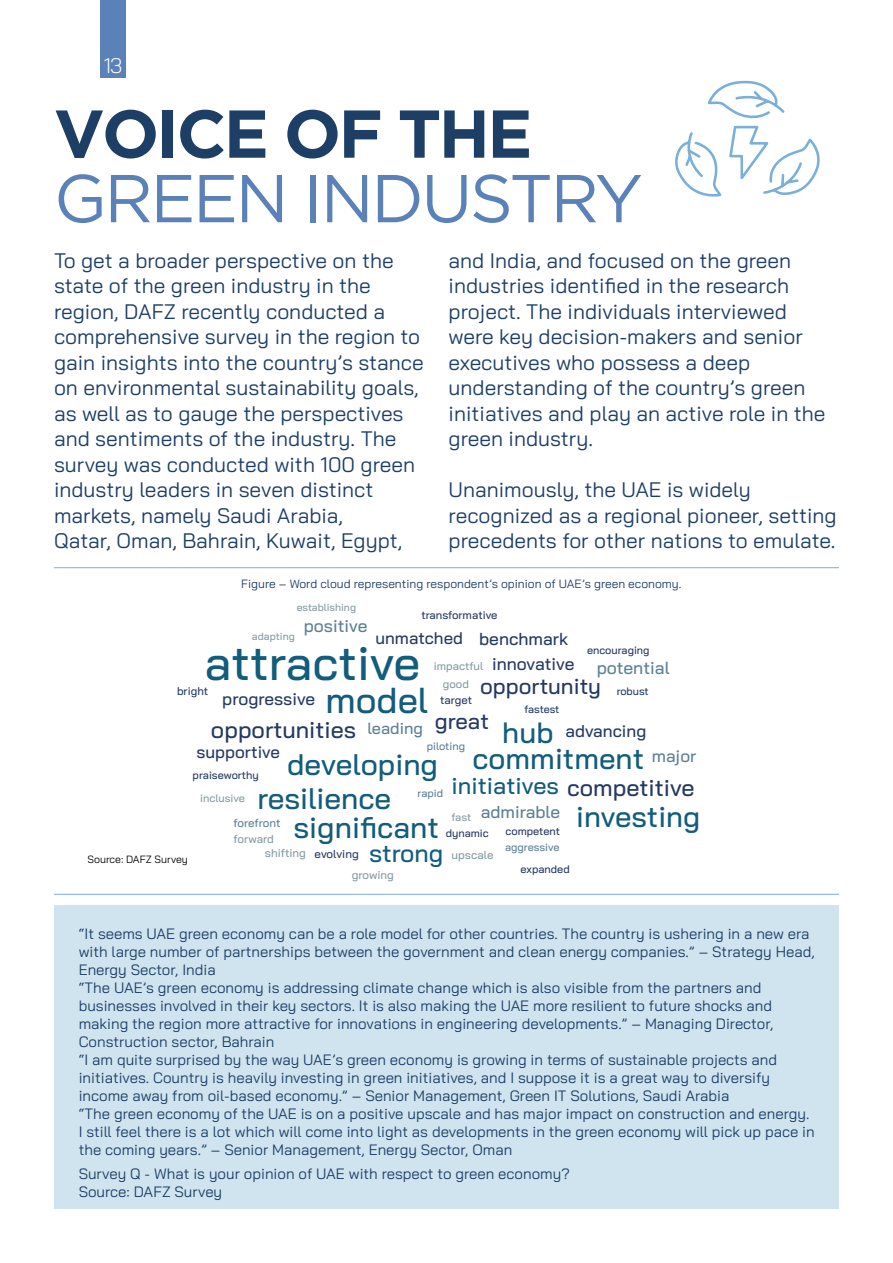
<style>
.page{position:relative;width:893px;height:1263px;background:#fff}
.page>*{position:absolute;margin:0;border:0;box-sizing:border-box;transform-origin:0 0}
.t1{font:67.5px "Gotham";letter-spacing:-.04em;color:#5b82b8}
.t2{font:700 67.5px "Gotham";letter-spacing:-.04em;color:#1d3f66}
.t3{font:500 47.85px "Bai Jamjuree";color:#125c7c}
.t4{font:500 36.15px "Bai Jamjuree";color:#125c7c}
.t5{font:500 29.7px/29.7px "Bai Jamjuree";color:#125c7c}
.t6{font:500 29.4px "Bai Jamjuree";color:#125c7c}
.t7{font:500 29.25px "Bai Jamjuree";color:#125c7c}
.t8{font:500 24.75px "Bai Jamjuree";color:#125c7c}
.t9{font:500 23.4px "Bai Jamjuree";color:#125c7c}
.t10{font:500 23.25px "Bai Jamjuree";color:#253a62}
.t11{font:500 22.05px/34.5px "Bai Jamjuree";color:#253a62}
.t12{font:21px/25.5px "Bai Jamjuree";color:#1d3f66}
.t13{font:300 21px "Bai Jamjuree";color:#fff}
.t14{font:500 17.4px "Bai Jamjuree";color:#5c8197}
.t15{font:500 17.25px/25.3px "Bai Jamjuree";color:#253a62}
.t16{font:500 17.25px "Bai Jamjuree";color:#5c8197}
.t17{font:500 16.95px "Bai Jamjuree";color:#253a62}
.t18{font:500 16.95px "Bai Jamjuree";color:#5c8197}
.t19{font:500 16.8px "Bai Jamjuree";color:#253a62}
.t20{font:500 16.2px "Bai Jamjuree";color:#5c8197}
.t21{font:15px/18px "Bai Jamjuree";color:#1d3f66}
.t22{font:12px "Bai Jamjuree";color:#1d3f66}
.t23{font:500 11.55px "Bai Jamjuree";color:#849ba3}
.t24{font:500 11.55px "Bai Jamjuree";letter-spacing:-.005em;color:#5c8197}
.t25{font:500 11.55px "Bai Jamjuree";color:#253a62}
.t26{font:500 11.25px "Bai Jamjuree";color:#253a62}
.t27{font:500 11.1px "Bai Jamjuree";color:#253a62}
.t28{font:500 11.1px/18.3px "Bai Jamjuree";color:#849ba3;text-align:center}
.t29{font:500 10.95px "Bai Jamjuree";color:#253a62}
.t30{font:500 10.95px "Bai Jamjuree";color:#849ba3}
.t31{font:500 10.8px "Bai Jamjuree";color:#253a62}
.t32{font:500 10.8px "Bai Jamjuree";color:#5c8197}
.t33{font:500 10.8px "Bai Jamjuree";color:#849ba3}
.t34{font:500 10.65px "Bai Jamjuree";letter-spacing:-.005em;color:#253a62}
.t35{font:10.5px "Bai Jamjuree";color:#040503}
.t36{font:500 10.35px "Bai Jamjuree";color:#849ba3}
</style>
<div class="page">
<div style="left:100px;top:0;width:26px;height:78px;background:#5b82b8"></div>
<div style="left:54px;top:906px;width:785px;height:303px;background:#d0e4ef"></div>
<hr style="left:54px;top:567px;width:785px;height:1px;background:#7aaeda">
<hr style="left:54px;top:894px;width:785px;height:1px;background:#7aaeda">
<svg style="left:675px;top:80px;width:145px;height:117px"></svg>
<h3 class="t13" style="left:104px;top:48px;width:20px">13</h3>
<h1 class="t2" style="left:54px;top:95px;width:480px">VOICE OF THE</h1>
<h1 class="t1" style="left:54px;top:161px;width:591px">GREEN INDUSTRY</h1>
<p class="t12" style="left:54px;top:247px;width:371px">To get a broader perspective on the state of the green industry in the region, DAFZ recently conducted a comprehensive survey in the region to gain insights into the country s’ stance on environmental sustainability goals, as well as to gauge the perspectives and sentiments of the industry. The survey was conducted with 100 green industry leaders in seven distinct markets, namely Saudi Arabia,<br>Qatar, Oman, Bahrain, Kuwait, Egypt,</p>
<p class="t12" style="left:449px;top:247px;width:378px">and India, and focused on the green industries identified in the research project. The individuals interviewed were key decision-makers and senior executives who possess a deep understanding of the country s’ green initiatives and play an active role in the green industry.</p>
<h3 class="t12" style="left:449px;top:477px;width:390px">Unanimously, the UAE is widely recognized as a regional pioneer, setting precedents for other nations to emulate.</h3>
<p class="t22" style="left:241px;top:574px;width:442px">Figure – Word cloud representing respondent s’ opinion of UAE s’ green economy.</p>
<p class="t36" style="left:297px;top:601px;width:61px">establishing</p>
<p class="t27" style="left:421px;top:609px;width:78px">transformative</p>
<p class="t16" style="left:304px;top:616px;width:65px">positive</p>
<h2 class="t3" style="left:205px;top:635px;width:217px">attractive</h2>
<h3 class="t4" style="left:325px;top:680px;width:104px">model</h3>
<p class="t19" style="left:376px;top:628px;width:89px">unmatched</p>
<p class="t36" style="left:252px;top:630px;width:44px">adapting</p>
<p class="t15" style="left:492px;top:626px;width:84px;text-indent:-13px">benchmark innovative</p>
<p class="t31" style="left:587px;top:644px;width:64px">encouraging</p>
<p class="t14" style="left:597px;top:658px;width:74px">potential</p>
<p class="t28" style="left:434px;top:657px;width:51px">impactful good</p>
<h3 class="t11" style="left:435px;top:669px;width:168px;text-indent:45px">opportunity great</h3>
<p class="t26" style="left:177px;top:684px;width:33px">bright</p>
<p class="t34" style="left:617px;top:685px;width:34px">robust</p>
<p class="t15" style="left:222px;top:687px;width:94px">progressive</p>
<p class="t26" style="left:440px;top:694px;width:33px">target</p>
<p class="t34" style="left:524px;top:703px;width:37px">fastest</p>
<h3 class="t10" style="left:211px;top:716px;width:147px">opportunities</h3>
<p class="t17" style="left:196px;top:742px;width:85px">supportive</p>
<p class="t29" style="left:193px;top:769px;width:68px">praiseworthy</p>
<p class="t30" style="left:200px;top:792px;width:46px">inclusive</p>
<p class="t24" style="left:234px;top:816px;width:48px">forefront</p>
<p class="t23" style="left:234px;top:832px;width:42px">forward</p>
<p class="t25" style="left:315px;top:847px;width:46px">evolving</p>
<h3 class="t7" style="left:502px;top:716px;width:53px">hub</h3>
<p class="t20" style="left:367px;top:719px;width:57px">leading</p>
<p class="t17" style="left:565px;top:721px;width:82px">advancing</p>
<p class="t32" style="left:427px;top:740px;width:40px">piloting</p>
<h3 class="t6" style="left:473px;top:741px;width:173px">commitment</h3>
<p class="t18" style="left:652px;top:746px;width:46px">major</p>
<h3 class="t5" style="left:287px;top:750px;width:153px">developing</h3>
<h3 class="t9" style="left:452px;top:772px;width:109px">initiatives</h3>
<h3 class="t10" style="left:567px;top:775px;width:129px">competitive</h3>
<h3 class="t5" style="left:294px;top:783px;width:147px;text-indent:-36px">resilience significant</h3>
<h3 class="t8" style="left:369px;top:839px;width:76px">strong</h3>
<p class="t32" style="left:418px;top:786px;width:27px">rapid</p>
<p class="t16" style="left:481px;top:802px;width:81px">admirable</p>
<h3 class="t7" style="left:576px;top:800px;width:126px">investing</h3>
<p class="t33" style="left:452px;top:811px;width:21px">fast</p>
<p class="t31" style="left:506px;top:825px;width:56px">competent</p>
<p class="t31" style="left:446px;top:827px;width:45px">dynamic</p>
<p class="t32" style="left:505px;top:840px;width:56px">aggressive</p>
<p class="t23" style="left:265px;top:846px;width:43px">shifting</p>
<p class="t23" style="left:452px;top:848px;width:43px">upscale</p>
<p class="t35" style="left:87px;top:850px;width:102px">Source: DAFZ Survey</p>
<p class="t31" style="left:521px;top:862px;width:51px">expanded</p>
<p class="t23" style="left:352px;top:868px;width:44px">growing</p>
<p class="t21" style="left:79px;top:924px;width:738px">“It seems UAE green economy can be a role model for other countries. The country is ushering in a new era with large number of partnerships between the government and clean energy companies.” – Strategy Head, Energy Sector, India<br>“The UAE s’ green economy is addressing climate change which is also visible from the partners and businesses involved in their key sectors It. is also making the UAE more resilient to future shocks and making the region more attractive for innovations in engineering developments.” – Managing Director, Construction sector, Bahrain<br>I“ am quite surprised by the way UAE s’ green economy is growing in terms of sustainable projects and initiatives. Country is heavily investing in green initiatives, and I suppose it is a great way to diversify income away from oil-based economy.” – Senior Management, Green IT Solutions, Saudi Arabia<br>“The green economy of the UAE is on a positive upscale and has major impact on construction and energy.<br>I still feel there is a lot which will come into light as developments in the green economy will pick up pace in the coming years.” – Senior Management, Energy Sector, Oman</p>
<p class="t21" style="left:79px;top:1164px;width:493px">Survey Q - What is your opinion of UAE with respect to green economy?<br>Source: DAFZ Survey</p>
</div>
